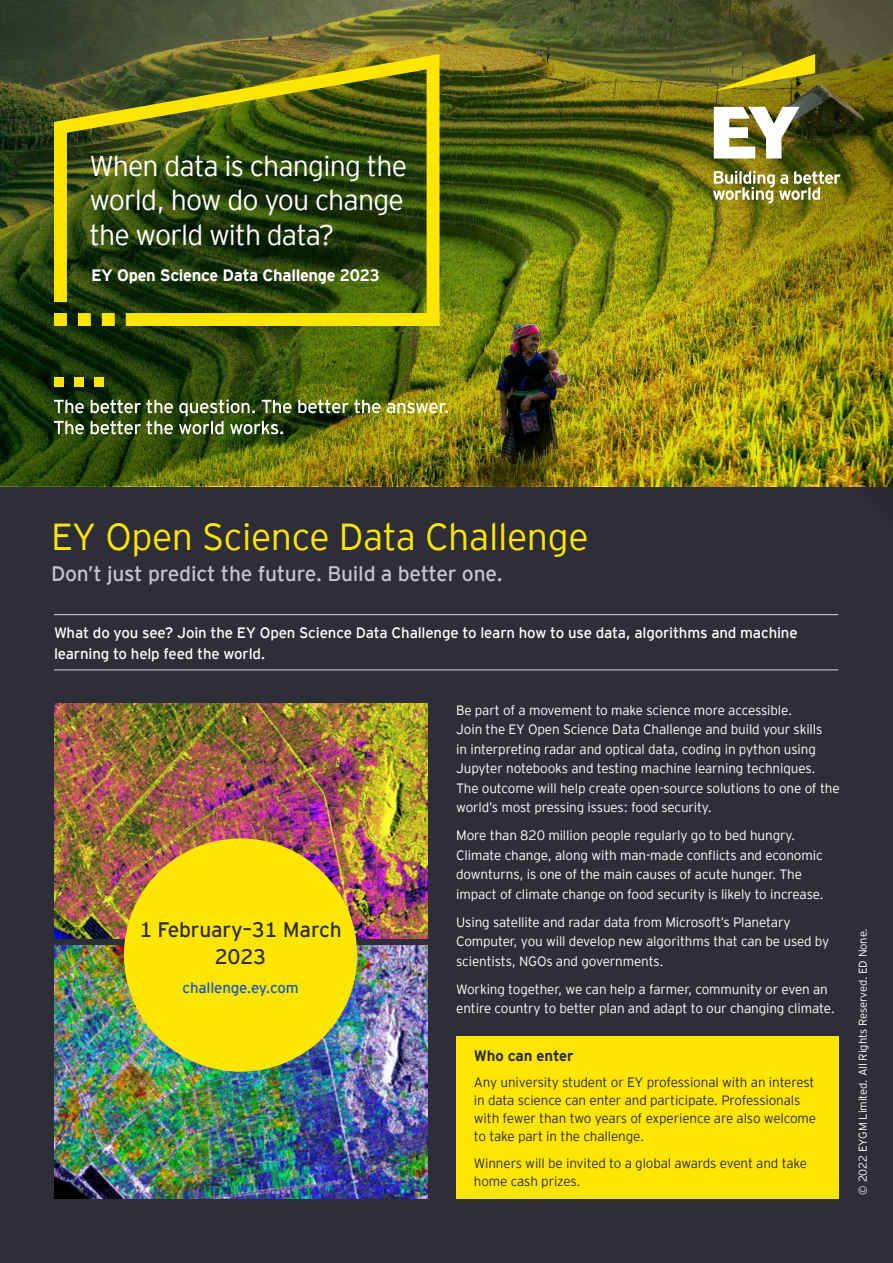
<style>
.page{position:relative;width:893px;height:1263px;background:#fff}
.page>*{position:absolute;margin:0;border:0;box-sizing:border-box;transform-origin:0 0}
.t1{font:300 37.5px "EY Interstate";letter-spacing:-.01em;color:#ffe600}
.t2{font:300 28.5px/34.5px "EY Interstate";letter-spacing:-.03em;color:#fff;text-align:justify}
.t3{font:21px "EY Interstate";letter-spacing:-.01em;color:#c4c4cd}
.t4{font:21px/27px "EY Interstate";letter-spacing:-.01em;color:#2e2e38;text-align:center}
.t5{font:700 16.5px "EY Interstate";letter-spacing:-.02em;color:#fff}
.t6{font:15px/21px "EY Interstate";letter-spacing:-.01em;color:#fff}
.t7{font:15px "EY Interstate";letter-spacing:-.01em;color:#155cb4}
.t8{font:700 15px "EY Interstate";letter-spacing:-.01em;color:#2e2e38}
.t9{font:300 13.5px/19.5px "EY Interstate";letter-spacing:-.01em;color:#fff}
.t10{font:300 13.5px/18px "EY Interstate";letter-spacing:-.01em;color:#2e2e38}
.t11{font:300 11.25px "EY Interstate";letter-spacing:-.01em;color:#fff}
</style>
<div class="page">
<div style="left:0;top:466px;width:893px;height:797px;background:#2e2e38"></div>
<svg style="left:0;top:0;width:239px;height:486px;background:#2f4315"></svg>
<img style="left:239px;top:0;width:654px;height:487px">
<img style="left:54px;top:54px;width:386px;height:272px">
<svg style="left:713px;top:54px;width:102px;height:37px;background:#978d1b"></svg>
<img style="left:713px;top:107px;width:127px;height:96px">
<div style="left:54px;top:377px;width:10px;height:9px;background:#ffe600"></div>
<div style="left:74px;top:377px;width:10px;height:9px;background:#ffe600"></div>
<div style="left:94px;top:377px;width:10px;height:9px;background:#ffe600"></div>
<svg style="left:54px;top:399px;width:30px;height:14px"></svg>
<svg style="left:91px;top:399px;width:82px;height:14px"></svg>
<svg style="left:298px;top:399px;width:83px;height:14px"></svg>
<svg style="left:387px;top:403px;width:61px;height:10px"></svg>
<svg style="left:54px;top:420px;width:30px;height:14px"></svg>
<svg style="left:91px;top:420px;width:82px;height:14px"></svg>
<svg style="left:179px;top:399px;width:113px;height:35px;background:#5b7043"></svg>
<hr style="left:54px;top:614px;width:784px;height:1px;background:#c4c4cd">
<hr style="left:54px;top:669px;width:784px;height:1px;background:#c4c4cd">
<div style="left:457px;top:1036px;width:382px;height:162px;background:#ffe600"></div>
<img style="left:54px;top:704px;width:373px;height:235px">
<img style="left:54px;top:945px;width:373px;height:253px">
<div style="left:124px;top:838px;width:233px;height:234px;background:#ffe600;border-radius:50%"></div>
<p class="t2" style="left:89px;top:147px;width:319px">When data is changing the world, how do you change the world with data?</p>
<p class="t5" style="left:91px;top:264px;width:290px">EY Open Science Data Challenge 2023</p>
<p class="t1" style="left:51px;top:510px;width:539px">EY Open Science Data Challenge</p>
<p class="t3" style="left:51px;top:558px;width:453px">Don’t just predict the future. Build a better one.</p>
<p class="t6" style="left:54px;top:621px;width:745px">What do you see? Join the EY Open Science Data Challenge to learn how to use data, algorithms and machine learning to help feed the world.</p>
<p class="t4" style="left:139px;top:915px;width:204px">1 February–31 March<br>2023</p>
<p class="t7" style="left:182px;top:977px;width:118px">challenge.ey.com</p>
<p class="t9" style="left:456px;top:699px;width:385px">Be part of a movement to make science more accessible.<br>Join the EY Open Science Data Challenge and build your skills<br>in interpreting radar and optical data, coding in python using Jupyter notebooks and testing machine learning techniques.<br>The outcome will help create open-source solutions to one of the world’s most pressing issues: food security.</p>
<p class="t9" style="left:456px;top:825px;width:369px">More than 820 million people regularly go to bed hungry.<br>Climate change, along with man-made conflicts and economic downturns, is one of the main causes of acute hunger. The impact of climate change on food security is likely to increase.</p>
<p class="t9" style="left:456px;top:911px;width:375px">Using satellite and radar data from Microsoft’s Planetary<br>Computer, you will develop new algorithms that can be used by scientists, NGOs and governments.</p>
<p class="t9" style="left:456px;top:978px;width:380px">Working together, we can help a farmer, community or even an entire country to better plan and adapt to our changing climate.</p>
<p class="t8" style="left:474px;top:1044px;width:101px">Who can enter</p>
<p class="t10" style="left:474px;top:1072px;width:344px">Any university student or EY professional with an interest in data science can enter and participate. Professionals with fewer than two years of experience are also welcome to take part in the challenge.</p>
<p class="t10" style="left:474px;top:1153px;width:335px">Winners will be invited to a global awards event and take home cash prizes.</p>
<p class="t11" style="left:855px;top:1194px;width:268px;rotate:-90deg">© 2022 EYGM Limited. All Rights Reserved. ED None.</p>
</div>
